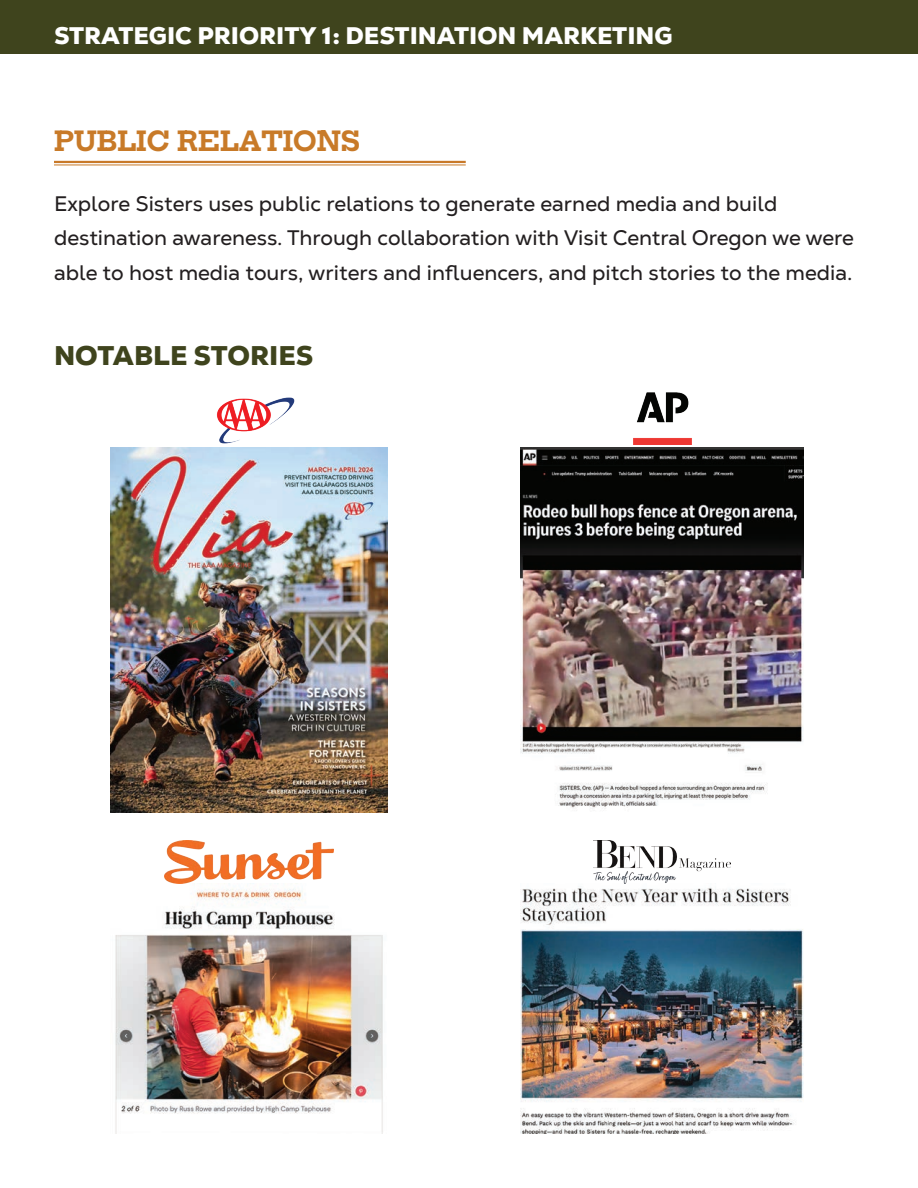
<style>
.page{position:relative;width:918px;height:1188px;background:#fff}
.page>*{position:absolute;margin:0;border:0;box-sizing:border-box;transform-origin:0 0}
.t1{font:200 27px "Hepta Slab";color:#c87a28}
.t2{font:900 27px "Nexa Text";color:#3f441d}
.t3{font:900 24px "Nexa Text";color:#fff}
.t4{font:21px/34.5px "Nexa Text";color:#231f20}
</style>
<div class="page">
<div style="left:0;top:0;width:918px;height:54px;background:#3f441d"></div>
<hr style="left:54px;top:161px;width:412px;height:2px;background:#c87929">
<hr style="left:54px;top:165px;width:412px;height:1px;background:#c87929">
<img style="left:110px;top:448px;width:278px;height:364px">
<img style="left:521px;top:448px;width:283px;height:360px">
<img style="left:115px;top:883px;width:268px;height:251px">
<img style="left:165px;top:841px;width:168px;height:42px">
<img style="left:521px;top:883px;width:283px;height:251px">
<img style="left:594px;top:841px;width:137px;height:42px">
<img style="left:212px;top:397px;width:86px;height:51px">
<img style="left:633px;top:392px;width:59px;height:52px">
<p class="t3" style="left:54px;top:20px;width:620px">STRATEGIC PRIORITY 1: DESTINATION MARKETING</p>
<p class="t1" style="left:54px;top:118px;width:307px">PUBLIC RELATIONS</p>
<p class="t4" style="left:54px;top:186px;width:802px">Explore Sisters uses public relations to generate earned media and build destination awareness. Through collaboration with Visit Central Oregon we were able to host media tours, writers and influencers, and pitch stories to the media.</p>
<p class="t2" style="left:54px;top:338px;width:261px">NOTABLE STORIES</p>
</div>
